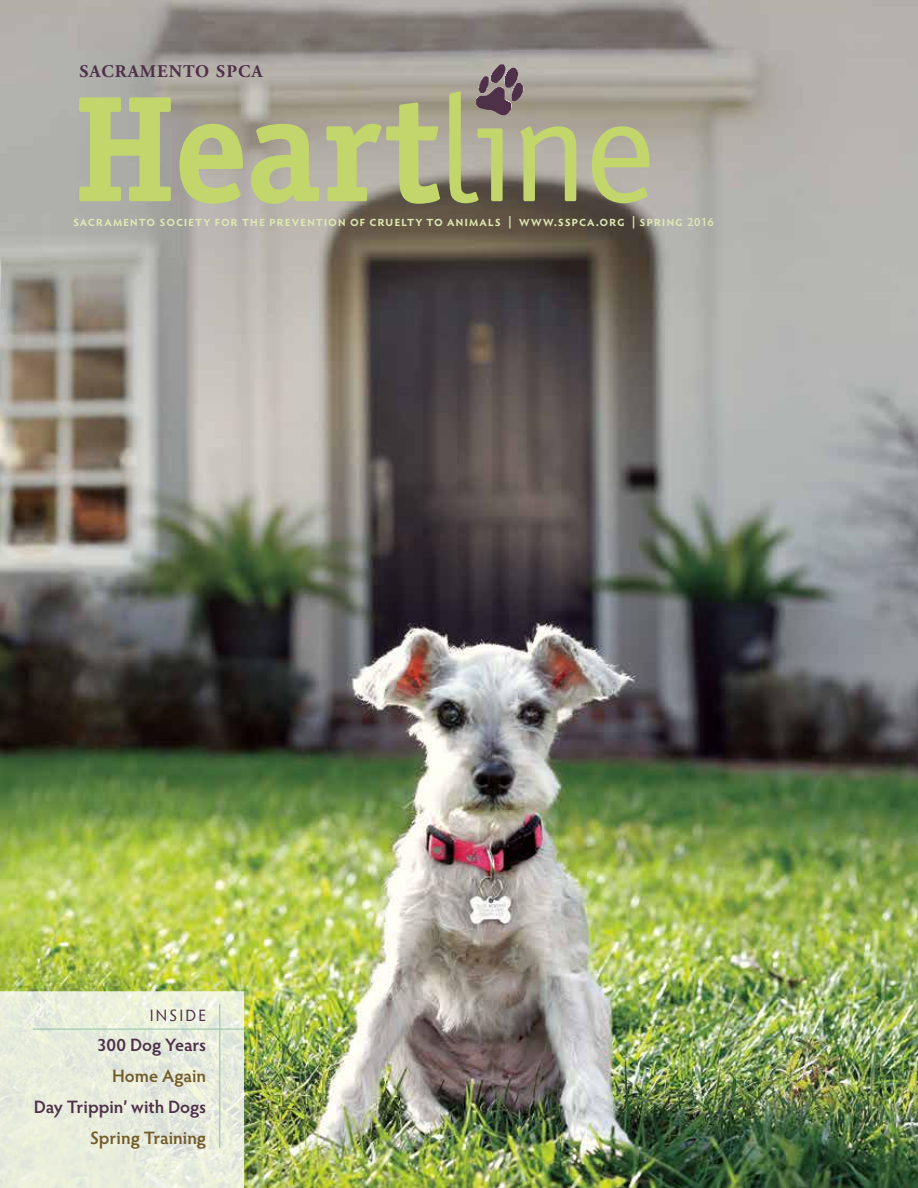
<style>
.page{position:relative;width:918px;height:1188px;background:#fff}
.page>*{position:absolute;margin:0;border:0;box-sizing:border-box;transform-origin:0 0}
.t1{font:700 151.5px "Officina Serif";letter-spacing:-.015em;color:#c3d66c}
.t2{font:600 18px "Hypatia Sans Pro";letter-spacing:-.005em;color:#4e3049}
.t3{font:600 18px "Hypatia Sans Pro";color:#745c2a}
.t4{font:17.85px "Adobe Garamond Pro Bold SC850";letter-spacing:.06em;color:#4e3049}
.t5{font:16.5px "Hypatia Sans Pro";letter-spacing:.13em;color:#4e3049}
.t6{font:600 13.5px "Hypatia Sans Pro";letter-spacing:.06em;color:#dee8b1}
.s1{font-family:"Officina Sans";font-weight:400}
.s2{font-size:12px}
</style>
<div class="page">
<img style="left:0;top:0;width:918px;height:1188px">
<svg style="left:0;top:991px;width:244px;height:197px;background:#e8ecdc"></svg>
<hr style="left:33px;top:1029px;width:211px;height:1px;background:#95caa8">
<hr style="left:219px;top:1004px;width:1px;height:144px;background:#95caa8">
<img style="left:476px;top:64px;width:48px;height:51px">
<h3 class="t4" style="left:80px;top:61px;width:185px">SACRAMENTO SPCA</h3>
<h1 class="t1" style="left:73px;top:55px;width:584px">Heart<span class="s1">line</span></h1>
<p class="t6" style="left:73px;top:212px;width:429px">sacramento society for the prevention of cruelty to animals</p>
<p class="t6" style="left:508px;top:212px;width:207px">| www.sspca.org | spring <span class="s2">2016</span></p>
<p class="t5" style="left:150px;top:1004px;width:58px">INSIDE</p>
<h2 class="t2" style="left:97px;top:1033px;width:111px">300 Dog Years</h2>
<h2 class="t3" style="left:112px;top:1063px;width:96px">Home Again</h2>
<h2 class="t2" style="left:34px;top:1094px;width:174px">Day Trippin’ with Dogs</h2>
<h2 class="t3" style="left:90px;top:1125px;width:118px">Spring Training</h2>
</div>
